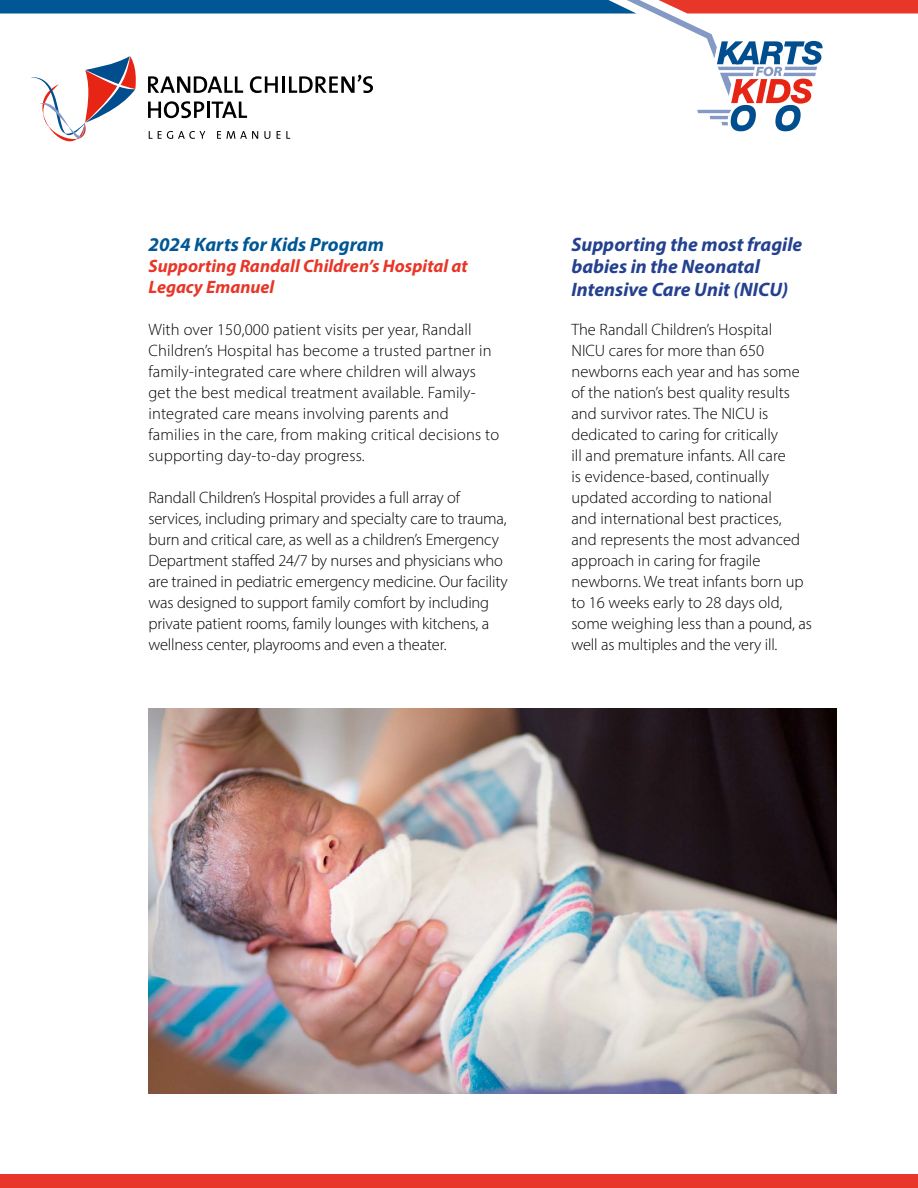
<style>
.page{position:relative;width:918px;height:1188px;background:#fff}
.page>*{position:absolute;margin:0;border:0;box-sizing:border-box;transform-origin:0 0}
.t1{font:italic 700 19.5px/22.5px "Myriad Pro";color:#24418f}
.t2{font:italic 700 19.5px "Myriad Pro";color:#005795}
.t3{font:italic 700 18px/21px "Myriad Pro";color:#e83628}
.t4{font:300 16.5px/21px "Myriad Pro";color:#000}
</style>
<div class="page">
<img style="left:148px;top:708px;width:689px;height:386px">
<svg style="left:0;top:0;width:918px;height:142px"></svg>
<div style="left:0;top:1174px;width:918px;height:14px;background:#e83628"></div>
<p class="t2" style="left:148px;top:232px;width:237px">2024 Karts for Kids Program</p>
<p class="t3" style="left:148px;top:255px;width:321px">Supporting Randall Children’s Hospital at<br>Legacy Emanuel</p>
<p class="t4" style="left:148px;top:319px;width:352px">With over 150,000 patient visits per year, Randall Children’s Hospital has become a trusted partner in family-integrated care where children will always get the best medical treatment available. Family&shy;integrated care means involving parents and families in the care, from making critical decisions to supporting day-to-day progress.</p>
<p class="t4" style="left:148px;top:487px;width:361px">Randall Children’s Hospital provides a full array of services, including primary and specialty care to trauma, burn and critical care, as well as a children’s Emergency Department staffed 24/7 by nurses and physicians who are trained in pediatric emergency medicine. Our facility was designed to support family comfort by including private patient rooms, family lounges with kitchens, a wellness center, playrooms and even a theater.</p>
<p class="t1" style="left:572px;top:232px;width:232px">Supporting the most fragile babies in the Neonatal<br>Intensive Care Unit (NICU)</p>
<p class="t4" style="left:572px;top:319px;width:242px">The Randall Children’s Hospital<br>NICU cares for more than 650 newborns each year and has some of the nation’s best quality results and survivor rates. The NICU is dedicated to caring for critically<br>ill and premature infants. All care<br>is evidence-based, continually updated according to national<br>and international best practices,<br>and represents the most advanced approach in caring for fragile newborns. We treat infants born up to 16 weeks early to 28 days old, some weighing less than a pound, as well as multiples and the very ill.</p>
</div>
